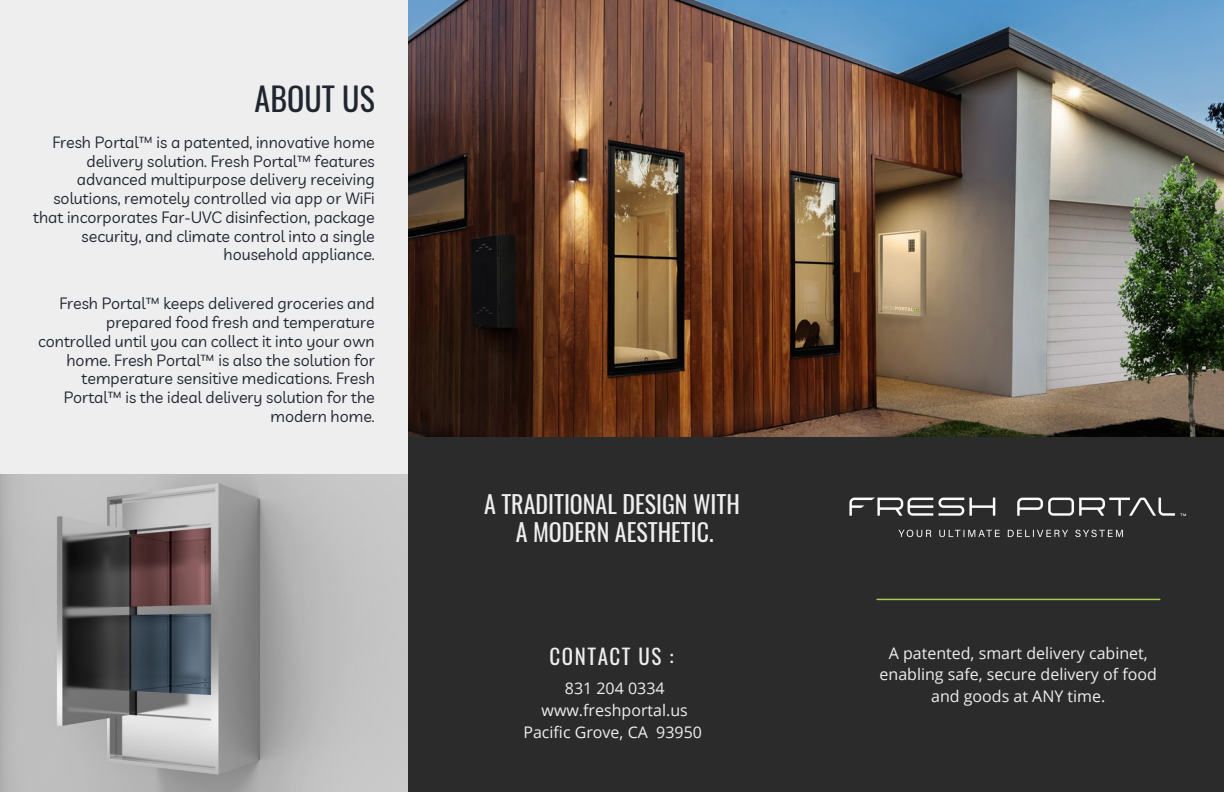
<style>
.page{position:relative;width:1224px;height:792px;background:#eee}
.page>*{position:absolute;margin:0;border:0;box-sizing:border-box;transform-origin:0 0}
.t1{font:32px "Oswald";color:#202530}
.t2{font:24px "Oswald";color:#eee}
.t3{font:21px "Oswald";letter-spacing:.075em;color:#eee}
.t4{font:16px/18.8px "Livvic";color:#202530;text-align:right}
.t5{font:16px/21.8px "Open Sans";color:#eee;text-align:center}
</style>
<div class="page">
<img style="left:408px;top:0;width:816px;height:437px">
<div style="left:408px;top:437px;width:816px;height:355px;background:#2b2b2b"></div>
<img style="left:0;top:474px;width:408px;height:318px">
<img style="left:849px;top:497px;width:338px;height:41px">
<hr style="left:877px;top:599px;width:283px;height:1px;background:#a2cd4c">
<p class="t1" style="left:255px;top:74px;width:122px">ABOUT US</p>
<p class="t4" style="left:33px;top:132px;width:343px">Fresh Portal™ is a patented, innovative home delivery solution. Fresh Portal™ features advanced multipurpose delivery receiving solutions, remotely controlled via app or WiFi that incorporates Far-UVC disinfection, package security, and climate control into a single household appliance.</p>
<p class="t4" style="left:38px;top:294px;width:338px">Fresh Portal™ keeps delivered groceries and prepared food fresh and temperature controlled until you can collect it into your own home. Fresh Portal™ is also the solution for temperature sensitive medications. Fresh Portal™ is the ideal delivery solution for the modern home.</p>
<p class="t2" style="left:484px;top:485px;width:257px">A TRADITIONAL DESIGN WITH</p>
<p class="t2" style="left:516px;top:514px;width:199px">A MODERN AESTHETIC.</p>
<p class="t3" style="left:550px;top:640px;width:126px">CONTACT US :</p>
<p class="t5" style="left:565px;top:677px;width:101px">831 204 0334</p>
<p class="t5" style="left:542px;top:699px;width:148px">www.freshportal.us</p>
<p class="t5" style="left:523px;top:720px;width:180px">Pacific Grove, CA 93950</p>
<p class="t5" style="left:880px;top:642px;width:279px">A patented, smart delivery cabinet, enabling safe, secure delivery of food and goods at ANY time.</p>
</div>
